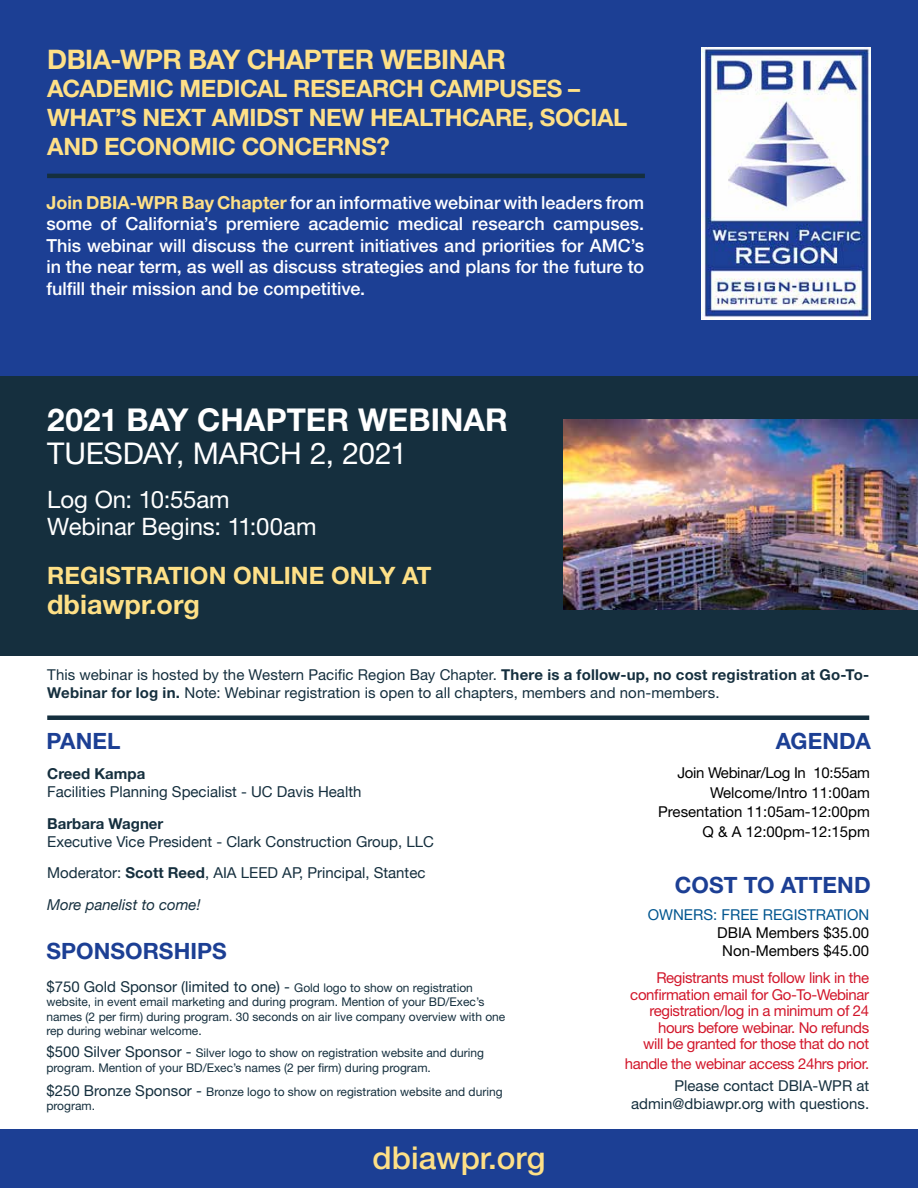
<style>
.page{position:relative;width:918px;height:1188px;background:#fff}
.page>*{position:absolute;margin:0;border:0;box-sizing:border-box;transform-origin:0 0}
.t1{font:700 31.5px "Helvetica Neue LT Std";letter-spacing:.005em;color:#fff}
.t2{font:500 31.5px "Helvetica Neue LT Std";color:#fee086}
.t3{font:30px "Helvetica Neue LT Std";letter-spacing:-.005em;color:#fff}
.t4{font:700 27px "Helvetica Neue LT Std";letter-spacing:-.02em;color:#fee087}
.t5{font:700 27px "Helvetica Neue LT Std";color:#fee086}
.t6{font:700 24px/28.8px "Helvetica Neue LT Std";letter-spacing:-.015em;color:#fee087}
.t7{font:24px/27px "Helvetica Neue LT Std";letter-spacing:-.005em;color:#fff}
.t8{font:700 22.5px "Helvetica Neue LT Std";color:#1c3f94}
.t9{font:500 18px/21.6px "Helvetica Neue LT Std";color:#fff;text-align:justify}
.t10{font:15px/18px "Helvetica Neue LT Std";color:#152f3e;text-align:right}
.t11{font:15px/16.5px "Helvetica Neue LT Std";letter-spacing:-.025em;color:#d2172b;text-align:right}
.t12{font:15px/31.5px "Helvetica Neue";color:#152f3e}
.t13{font:15px/19.5px "Helvetica Neue LT Std";color:#000;text-align:right}
.t14{font:700 15px "Helvetica Neue";color:#152f3e}
.t15{font:15px "Helvetica Neue LT Std";color:#00558f}
.t16{font:12px/14.4px "Helvetica Neue LT Std";color:#152f3e}
.s1{font-weight:700;color:#fee087}
.s2{font-weight:700}
.s3{font-style:italic}
.s4{font-size:12px}
.s5{font-size:15px}
</style>
<div class="page">
<div style="left:0;top:0;width:918px;height:376px;background:#1c3f94"></div>
<div style="left:0;top:1129px;width:918px;height:59px;background:#1c3f94"></div>
<div style="left:0;top:376px;width:918px;height:280px;background:#152f3e"></div>
<hr style="left:47px;top:174px;width:598px;height:4px;background:#152f3e">
<div style="left:47px;top:715px;width:822px;height:5px;background:#152f3e"></div>
<img style="left:701px;top:47px;width:170px;height:272px">
<img style="left:564px;top:419px;width:354px;height:190px">
<h3 class="t4" style="left:47px;top:42px;width:460px">DBIA-WPR BAY CHAPTER WEBINAR</h3>
<h3 class="t6" style="left:47px;top:74px;width:582px">ACADEMIC MEDICAL RESEARCH CAMPUSES –<br>WHAT’S NEXT AMIDST NEW HEALTHCARE, SOCIAL<br>AND ECONOMIC CONCERNS?</h3>
<p class="t9" style="left:46px;top:191px;width:599px"><span class="s1">Join DBIA-WPR Bay Chapter</span> for an informative webinar with leaders from some of California’s premiere academic medical research campuses.<br>This webinar will discuss the current initiatives and priorities for AMC’s in the near term, as well as discuss strategies and plans for the future to fulfill their mission and be competitive.</p>
<h1 class="t1" style="left:47px;top:401px;width:462px">2021 BAY CHAPTER WEBINAR</h1>
<h2 class="t3" style="left:47px;top:436px;width:362px">TUESDAY, MARCH 2, 2021</h2>
<h3 class="t7" style="left:47px;top:486px;width:271px">Log On: 10:55am<br>Webinar Begins: 11:00am</h3>
<h3 class="t6" style="left:47px;top:561px;width:386px">REGISTRATION ONLINE ONLY AT</h3>
<h3 class="t5" style="left:47px;top:588px;width:154px">dbiawpr.org</h3>
<p class="t10" style="left:47px;top:666px;width:824px;text-align:left">This webinar is hosted by the Western Pacific Region Bay Chapter. <span class="s2">There is a follow-up, no cost registration at Go-To-<br>Webinar for log in.</span> Note: Webinar registration is open to all chapters, members and non-members.</p>
<h3 class="t8" style="left:46px;top:727px;width:76px">PANEL</h3>
<h3 class="t8" style="left:776px;top:727px;width:97px">AGENDA</h3>
<p class="t14" style="left:47px;top:762px;width:100px">Creed Kampa</p>
<p class="t12" style="left:47px;top:777px;width:316px">Facilities Planning Specialist - UC Davis Health</p>
<p class="t14" style="left:47px;top:811px;width:118px">Barbara Wagner</p>
<p class="t12" style="left:47px;top:826px;width:388px">Executive Vice President - Clark Construction Group, LLC<br>Moderator: <span class="s2">Scott Reed</span>, AIA LEED AP, Principal, Stantec<br><span class="s3">More panelist to come!</span></p>
<h3 class="t8" style="left:46px;top:937px;width:182px">SPONSORSHIPS</h3>
<p class="t10" style="left:46px;top:977px;width:428px">$750 Gold Sponsor (limited to one) - <span class="s4">Gold logo to show on registration</span></p>
<p class="t16" style="left:46px;top:995px;width:460px">website, in event email marketing and during program. Mention of your BD/Exec’s names (2 per firm) during program. 30 seconds on air live company overview with one rep during webinar welcome.</p>
<p class="t16" style="left:46px;top:1046px;width:439px"><span class="s5">$500 Silver Sponsor -</span> Silver logo to show on registration website and during program. Mention of your BD/Exec’s names (2 per firm) during program.</p>
<p class="t16" style="left:46px;top:1084px;width:458px"><span class="s5">$250 Bronze Sponsor -</span> Bronze logo to show on registration website and during program.</p>
<h1 class="t2" style="left:373px;top:1139px;width:174px">dbiawpr.org</h1>
<p class="t13" style="left:658px;top:763px;width:213px">Join Webinar/Log In 10:55am<br>Welcome/Intro 11:00am<br>Presentation 11:05am-12:00pm<br>Q &amp; A 12:00pm-12:15pm</p>
<h3 class="t8" style="left:675px;top:871px;width:197px">COST TO ATTEND</h3>
<p class="t15" style="left:648px;top:906px;width:223px">OWNERS: FREE REGISTRATION</p>
<p class="t13" style="left:717px;top:924px;width:154px;line-height:18px;text-align:center">DBIA Members $35.00<br>Non-Members $45.00</p>
<p class="t11" style="left:630px;top:970px;width:240px">Registrants must follow link in the confirmation email for Go-To-Webinar registration/log in a minimum of 24 hours before webinar. No refunds<br>will be granted for those that do not</p>
<p class="t11" style="left:625px;top:1055px;width:246px">handle the webinar access 24hrs prior.</p>
<p class="t10" style="left:631px;top:1077px;width:240px">Please contact DBIA-WPR at admin@dbiawpr.org with questions.</p>
</div>
